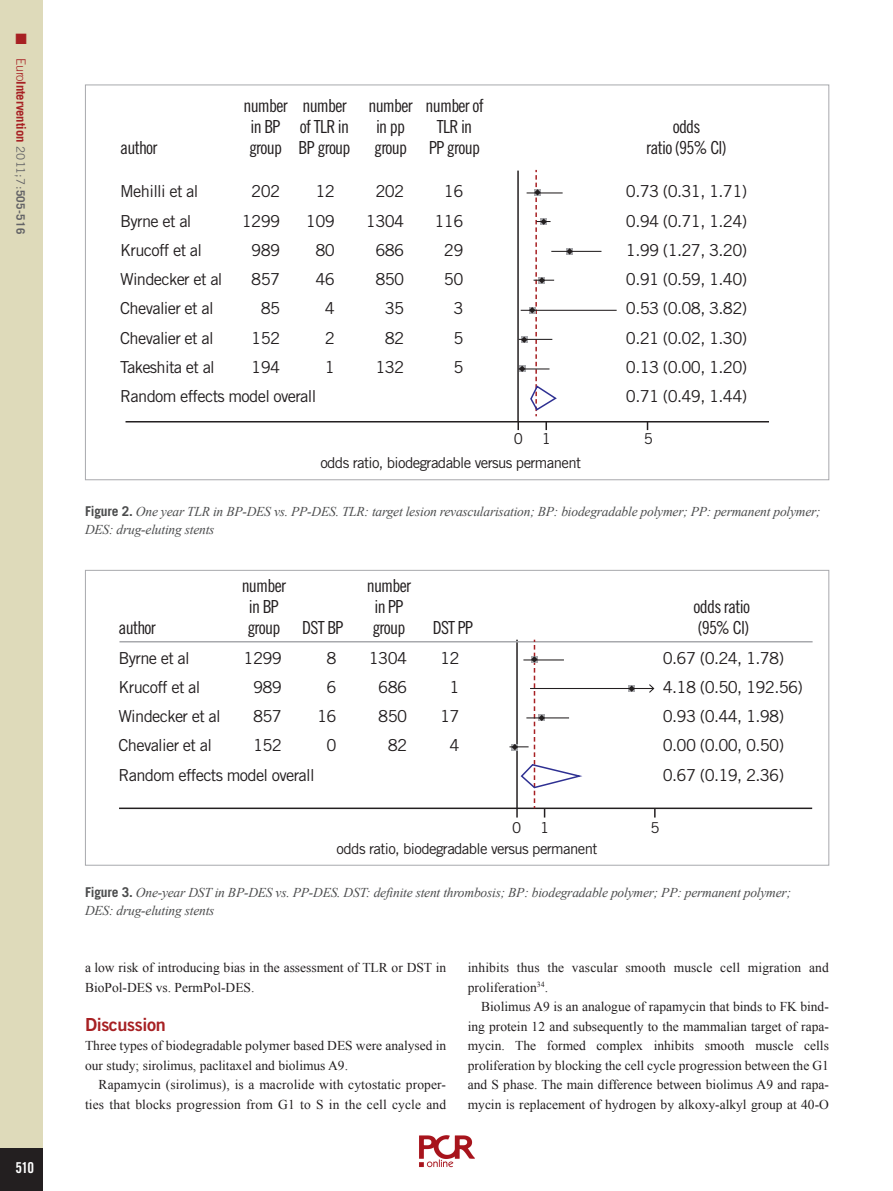
<style>
.page{position:relative;width:893px;height:1191px;background:#fff}
.page>*{position:absolute;margin:0;border:0;box-sizing:border-box;transform-origin:0 0}
.t1{font:18px/21px "Trade Gothic LT Std Cn 18";letter-spacing:-.04em;color:#231f20}
.t2{font:18px "Trade Gothic LT Std Bd 2";letter-spacing:-.02em;color:#a72023}
.t3{font:16.5px "Trade Gothic LT Std";letter-spacing:-.04em;color:#231f20}
.t4{font:15px "Trade Gothic LT Std";letter-spacing:-.04em;color:#231f20}
.t5{font:15px "Trade Gothic LT Std Bd Cn 20";color:#fff}
.t6{font:15px "Zapf Dingbats ITC";color:#a72023}
.t7{font:13.5px/19.5px "Times New Roman";color:#231f20}
.t8{font:italic 13.5px/18px "Times New Roman";letter-spacing:-.015em;color:#4b4c4d}
.t9{font:700 12.75px "Trade Gothic LT Std";letter-spacing:-.01em;color:#a72023}
.s1{font-weight:300}
.s2{font-weight:400;font-size:11.7px;color:#636366}
.s3{font-size:11.7px;color:#636366}
.s4{font-family:"Trade Gothic LT Std";font-weight:700;font-style:normal}
</style>
<div class="page">
<div style="left:0;top:0;width:43px;height:1191px;background:#dedaba"></div>
<div style="left:0;top:1148px;width:43px;height:43px;background:#231f20"></div>
<hr style="left:126px;top:421px;width:643px;height:1px;background:#231f20">
<hr style="left:119px;top:807px;width:693px;height:2px;background:#231f20">
<hr style="left:119px;top:641px;width:694px;height:1px;background:#a8a9ad">
<svg style="left:223px;top:170px;width:447px;height:647px"></svg>
<img style="left:419px;top:1135px;width:56px;height:33px">
<p class="t6" style="left:16px;top:33px;width:13px">■</p>
<p class="t9" style="left:26px;top:58px;width:177px;rotate:90deg"><span class="s1">Euro</span>Intervention <span class="s2">2011;7:</span><span class="s3">505-516</span></p>
<p class="t5" style="left:16px;top:1162px;width:20px">510</p>
<h1 class="t1" style="left:251px;top:96px;width:235px;text-indent:-7px">number number number number of in BP of TLR in</h1>
<h1 class="t1" style="left:376px;top:117px;width:31px">in pp</h1>
<h1 class="t1" style="left:437px;top:117px;width:37px">TLR in</h1>
<h1 class="t1" style="left:673px;top:117px;width:29px">odds</h1>
<h1 class="t1" style="left:120px;top:138px;width:39px">author</h1>
<h1 class="t1" style="left:249px;top:138px;width:103px">group BP group</h1>
<h1 class="t1" style="left:374px;top:138px;width:108px">group PP group</h1>
<h1 class="t1" style="left:646px;top:138px;width:82px">ratio (95% Cl)</h1>
<p class="t3" style="left:120px;top:185px;width:80px">Mehilli et al</p>
<p class="t3" style="left:251px;top:185px;width:30px">202</p>
<p class="t3" style="left:315px;top:185px;width:21px">12</p>
<p class="t3" style="left:375px;top:185px;width:30px">202</p>
<p class="t3" style="left:444px;top:185px;width:21px">16</p>
<p class="t3" style="left:626px;top:185px;width:123px">0.73 (0.31, 1.71)</p>
<p class="t3" style="left:120px;top:214px;width:73px">Byrne et al</p>
<p class="t3" style="left:242px;top:214px;width:40px">1299</p>
<p class="t3" style="left:306px;top:214px;width:30px">109</p>
<p class="t3" style="left:366px;top:214px;width:40px">1304</p>
<p class="t3" style="left:434px;top:214px;width:30px">116</p>
<p class="t3" style="left:626px;top:214px;width:123px">0.94 (0.71, 1.24)</p>
<p class="t3" style="left:120px;top:244px;width:83px">Krucoff et al</p>
<p class="t3" style="left:251px;top:244px;width:30px">989</p>
<p class="t3" style="left:315px;top:244px;width:21px">80</p>
<p class="t3" style="left:375px;top:244px;width:30px">686</p>
<p class="t3" style="left:444px;top:244px;width:21px">29</p>
<p class="t3" style="left:626px;top:244px;width:123px">1.99 (1.27, 3.20)</p>
<p class="t3" style="left:120px;top:273px;width:104px">Windecker et al</p>
<p class="t3" style="left:251px;top:273px;width:30px">857</p>
<p class="t3" style="left:315px;top:273px;width:21px">46</p>
<p class="t3" style="left:375px;top:273px;width:30px">850</p>
<p class="t3" style="left:444px;top:273px;width:21px">50</p>
<p class="t3" style="left:626px;top:273px;width:123px">0.91 (0.59, 1.40)</p>
<p class="t3" style="left:120px;top:302px;width:95px">Chevalier et al</p>
<p class="t3" style="left:261px;top:302px;width:21px">85</p>
<p class="t3" style="left:325px;top:302px;width:12px">4</p>
<p class="t3" style="left:385px;top:302px;width:21px">35</p>
<p class="t3" style="left:453px;top:302px;width:12px">3</p>
<p class="t3" style="left:626px;top:302px;width:123px">0.53 (0.08, 3.82)</p>
<p class="t3" style="left:120px;top:331px;width:95px">Chevalier et al</p>
<p class="t3" style="left:251px;top:331px;width:30px">152</p>
<p class="t3" style="left:325px;top:331px;width:12px">2</p>
<p class="t3" style="left:385px;top:331px;width:21px">82</p>
<p class="t3" style="left:453px;top:331px;width:12px">5</p>
<p class="t3" style="left:626px;top:331px;width:123px">0.21 (0.02, 1.30)</p>
<p class="t3" style="left:120px;top:361px;width:96px">Takeshita et al</p>
<p class="t3" style="left:251px;top:361px;width:30px">194</p>
<p class="t3" style="left:325px;top:361px;width:12px">1</p>
<p class="t3" style="left:375px;top:361px;width:30px">132</p>
<p class="t3" style="left:453px;top:361px;width:12px">5</p>
<p class="t3" style="left:626px;top:361px;width:123px">0.13 (0.00, 1.20)</p>
<p class="t3" style="left:120px;top:390px;width:198px">Random effects model overall</p>
<p class="t3" style="left:626px;top:390px;width:123px">0.71 (0.49, 1.44)</p>
<p class="t4" style="left:514px;top:433px;width:11px">0</p>
<p class="t4" style="left:542px;top:433px;width:11px">1</p>
<p class="t4" style="left:644px;top:433px;width:11px">5</p>
<p class="t4" style="left:320px;top:457px;width:262px">odds ratio, biodegradable versus permanent</p>
<p class="t8" style="left:85px;top:504px;width:737px"><span class="s4">Figure 2.</span> One year TLR in BP-DES vs. PP-DES. TLR: target lesion revascularisation; BP: biodegradable polymer; PP: permanent polymer;<br>DES: drug-eluting stents</p>
<h1 class="t1" style="left:242px;top:576px;width:46px">number</h1>
<h1 class="t1" style="left:367px;top:576px;width:46px">number</h1>
<h1 class="t1" style="left:249px;top:597px;width:32px">in BP</h1>
<h1 class="t1" style="left:374px;top:597px;width:31px">in PP</h1>
<h1 class="t1" style="left:693px;top:597px;width:58px">odds ratio</h1>
<h1 class="t1" style="left:119px;top:618px;width:39px">author</h1>
<h1 class="t1" style="left:247px;top:618px;width:98px">group DST BP</h1>
<h1 class="t1" style="left:372px;top:618px;width:35px">group</h1>
<h1 class="t1" style="left:433px;top:618px;width:42px">DST PP</h1>
<h1 class="t1" style="left:697px;top:618px;width:53px">(95% Cl)</h1>
<p class="t3" style="left:119px;top:651px;width:73px">Byrne et al</p>
<p class="t3" style="left:244px;top:651px;width:40px">1299</p>
<p class="t3" style="left:327px;top:651px;width:12px">8</p>
<p class="t3" style="left:369px;top:651px;width:40px">1304</p>
<p class="t3" style="left:440px;top:651px;width:21px">12</p>
<p class="t3" style="left:663px;top:651px;width:123px">0.67 (0.24, 1.78)</p>
<p class="t3" style="left:119px;top:680px;width:83px">Krucoff et al</p>
<p class="t3" style="left:253px;top:680px;width:30px">989</p>
<p class="t3" style="left:327px;top:680px;width:12px">6</p>
<p class="t3" style="left:378px;top:680px;width:30px">686</p>
<p class="t3" style="left:450px;top:680px;width:12px">1</p>
<p class="t3" style="left:663px;top:680px;width:142px">4.18 (0.50, 192.56)</p>
<p class="t3" style="left:119px;top:710px;width:104px">Windecker et al</p>
<p class="t3" style="left:253px;top:710px;width:30px">857</p>
<p class="t3" style="left:317px;top:710px;width:21px">16</p>
<p class="t3" style="left:378px;top:710px;width:30px">850</p>
<p class="t3" style="left:440px;top:710px;width:21px">17</p>
<p class="t3" style="left:663px;top:710px;width:123px">0.93 (0.44, 1.98)</p>
<p class="t3" style="left:119px;top:739px;width:95px">Chevalier et al</p>
<p class="t3" style="left:253px;top:739px;width:30px">152</p>
<p class="t3" style="left:327px;top:739px;width:12px">0</p>
<p class="t3" style="left:388px;top:739px;width:21px">82</p>
<p class="t3" style="left:450px;top:739px;width:12px">4</p>
<p class="t3" style="left:663px;top:739px;width:123px">0.00 (0.00, 0.50)</p>
<p class="t3" style="left:119px;top:768px;width:198px">Random effects model overall</p>
<p class="t3" style="left:663px;top:768px;width:123px">0.67 (0.19, 2.36)</p>
<p class="t4" style="left:512px;top:822px;width:11px">0</p>
<p class="t4" style="left:540px;top:822px;width:11px">1</p>
<p class="t4" style="left:650px;top:822px;width:11px">5</p>
<p class="t4" style="left:337px;top:843px;width:262px">odds ratio, biodegradable versus permanent</p>
<p class="t8" style="left:85px;top:884px;width:708px"><span class="s4">Figure 3.</span> One-year DST in BP-DES vs. PP-DES. DST: definite stent thrombosis; BP: biodegradable polymer; PP: permanent polymer;<br>DES: drug-eluting stents</p>
<p class="t7" style="left:85px;top:959px;width:363px">a low risk of introducing bias in the assessment of TLR or DST in<br>BioPol-DES vs. PermPol-DES.</p>
<h1 class="t2" style="left:85px;top:1017px;width:82px">Discussion</h1>
<p class="t7" style="left:85px;top:1037px;width:363px">Three types of biodegradable polymer based DES were analysed in our study; sirolimus, paclitaxel and biolimus A9.</p>
<p class="t7" style="left:85px;top:1076px;width:363px;text-align:right">Rapamycin (sirolimus), is a macrolide with cytostatic proper&shy;ties that blocks progression from G1 to S in the cell cycle and</p>
<p class="t7" style="left:468px;top:959px;width:363px">inhibits thus the vascular smooth muscle cell migration and proliferation<sup>34</sup>.</p>
<p class="t7" style="left:468px;top:998px;width:363px;text-align:justify;text-indent:14px">Biolimus A9 is an analogue of rapamycin that binds to FK bind&shy;ing protein 12 and subsequently to the mammalian target of rapa&shy;mycin. The formed complex inhibits smooth muscle cells proliferation by blocking the cell cycle progression between the G1 and S phase. The main difference between biolimus A9 and rapa&shy;mycin is replacement of hydrogen by alkoxy-alkyl group at 40-O</p>
</div>
